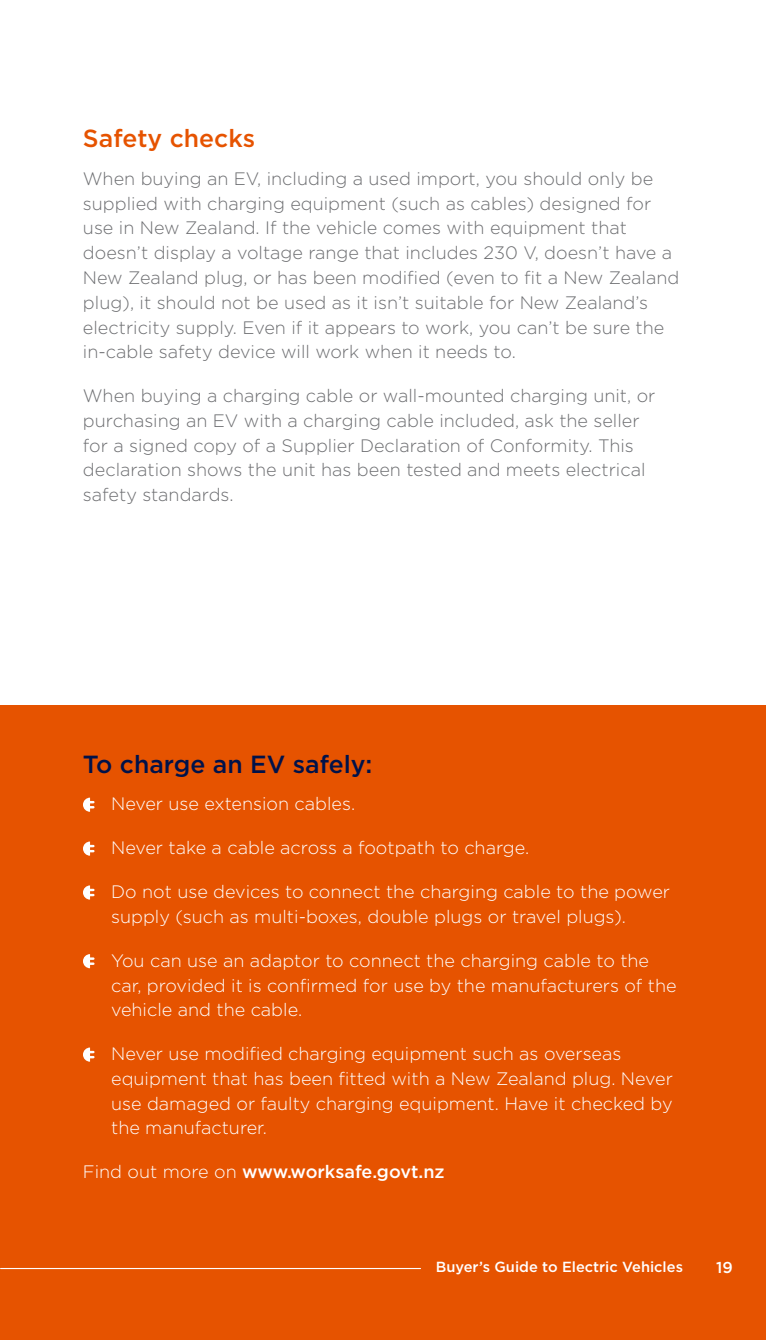
<style>
.page{position:relative;width:766px;height:1340px;background:#fff}
.page>*{position:absolute;margin:0;border:0;box-sizing:border-box;transform-origin:0 0}
.t1{font:500 24.75px "Gotham";color:#00124a}
.t2{font:500 24.75px "Gotham";color:#e65300}
.t3{font:300 18px/24.8px "Gotham";color:#6d6e71}
.t4{font:300 18px/24.8px "Gotham";color:#fff}
.t5{font:500 18px "Gotham";color:#fff}
.t6{font:500 15.75px "Gotham";color:#fff}
.t7{font:500 14.62px "Gotham";color:#fff}
.s1{font-weight:300}
</style>
<div class="page">
<div style="left:0;top:705px;width:765px;height:634px;background:#e65300"></div>
<svg style="left:83px;top:797px;width:10px;height:14px"></svg>
<svg style="left:83px;top:841px;width:10px;height:14px"></svg>
<svg style="left:83px;top:885px;width:10px;height:14px"></svg>
<svg style="left:83px;top:954px;width:10px;height:14px"></svg>
<svg style="left:83px;top:1047px;width:10px;height:14px"></svg>
<hr style="left:1px;top:1267px;width:419px;height:1px;background:#fff">
<h1 class="t2" style="left:83px;top:122px;width:174px">Safety checks</h1>
<p class="t3" style="left:83px;top:166px;width:597px">When buying an EV, including a used import, you should only be supplied with charging equipment (such as cables) designed for use in New Zealand. If the vehicle comes with equipment that doesn’t display a voltage range that includes 230 V, doesn’t have a New Zealand plug, or has been modified (even to fit a New Zealand plug), it should not be used as it isn’t suitable for New Zealand’s electricity supply. Even if it appears to work, you can’t be sure the in-cable safety device will work when it needs to.</p>
<p class="t3" style="left:83px;top:383px;width:574px">When buying a charging cable or wall-mounted charging unit, or purchasing an EV with a charging cable included, ask the seller for a signed copy of a Supplier Declaration of Conformity. This declaration shows the unit has been tested and meets electrical safety standards.</p>
<h1 class="t1" style="left:83px;top:747px;width:291px">To charge an EV safely:</h1>
<p class="t4" style="left:111px;top:791px;width:245px">Never use extension cables.</p>
<p class="t4" style="left:111px;top:835px;width:419px">Never take a cable across a footpath to charge.</p>
<p class="t4" style="left:111px;top:878px;width:560px">Do not use devices to connect the charging cable to the power supply (such as multi-boxes, double plugs or travel plugs).</p>
<p class="t4" style="left:111px;top:947px;width:567px">You can use an adaptor to connect the charging cable to the car, provided it is confirmed for use by the manufacturers of the vehicle and the cable.</p>
<p class="t4" style="left:111px;top:1040px;width:563px">Never use modified charging equipment such as overseas equipment that has been fitted with a New Zealand plug. Never use damaged or faulty charging equipment. Have it checked by the manufacturer.</p>
<p class="t5" style="left:83px;top:1160px;width:363px"><span class="s1">Find out more on</span> www.worksafe.govt.nz</p>
<p class="t7" style="left:435px;top:1257px;width:249px">Buyer’s Guide to Electric Vehicles</p>
<p class="t6" style="left:716px;top:1257px;width:18px">19</p>
</div>
